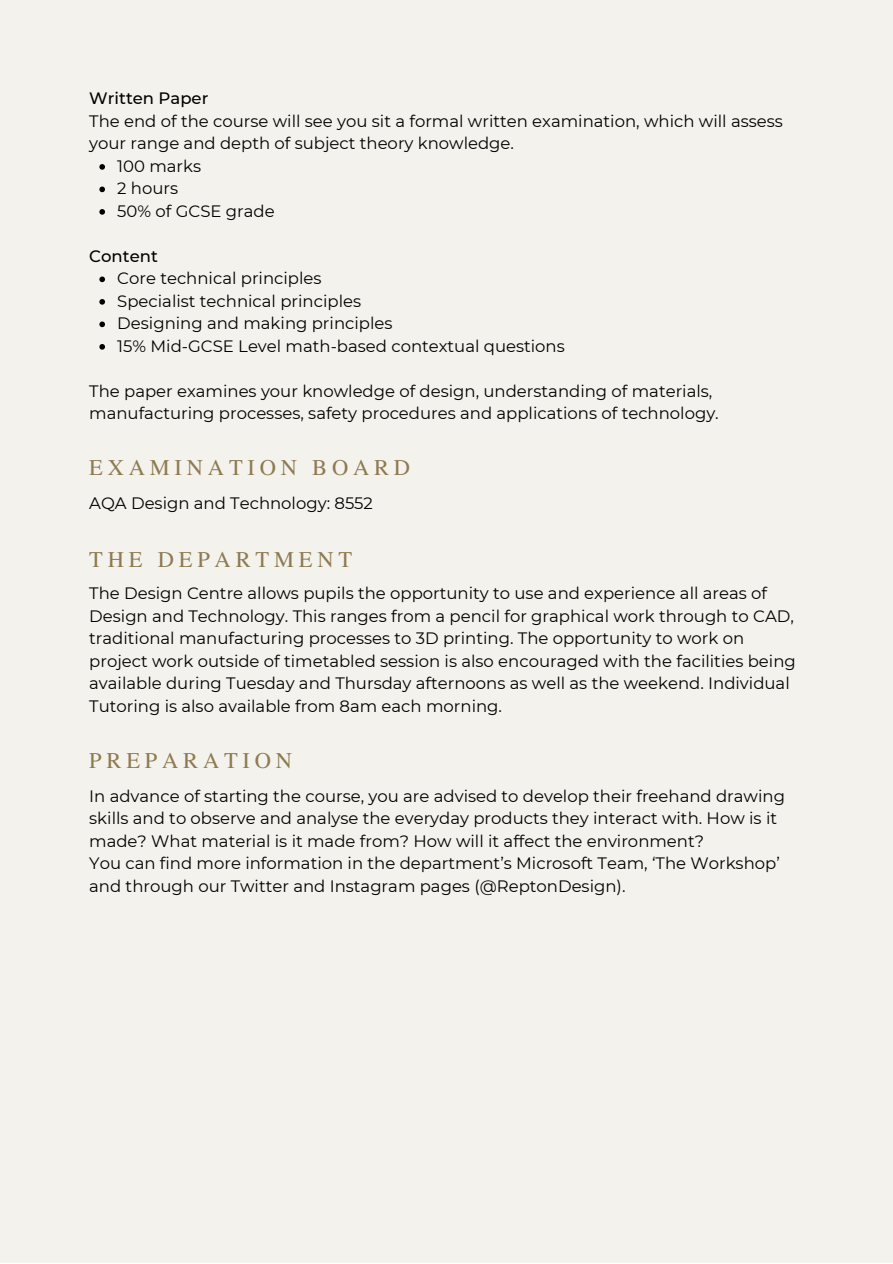
<style>
.page{position:relative;width:893px;height:1264px;background:#fff}
.page>*{position:absolute;margin:0;border:0;box-sizing:border-box;transform-origin:0 0}
.t1{font:22.5px "Te X Gyre Termes";letter-spacing:.215em;color:#8d7a50}
.t2{font:16.5px/22.5px "Montserrat";color:#000}
.t3{font:500 16.5px "Montserrat";color:#000}
</style>
<div class="page">
<div style="left:0;top:0;width:892px;height:1262px;background:#f4f2ed"></div>
<svg style="left:99px;top:164px;width:6px;height:6px"></svg>
<svg style="left:99px;top:186px;width:6px;height:6px"></svg>
<svg style="left:99px;top:209px;width:6px;height:6px"></svg>
<svg style="left:99px;top:276px;width:6px;height:6px"></svg>
<svg style="left:99px;top:299px;width:6px;height:6px"></svg>
<svg style="left:99px;top:321px;width:6px;height:6px"></svg>
<svg style="left:99px;top:344px;width:6px;height:5px"></svg>
<p class="t3" style="left:89px;top:87px;width:121px">Written Paper</p>
<p class="t2" style="left:89px;top:109px;width:695px">The end of the course will see you sit a formal written examination, which will assess your range and depth of subject theory knowledge.</p>
<p class="t2" style="left:117px;top:154px;width:159px">100 marks<br>2 hours<br>50% of GCSE grade</p>
<p class="t3" style="left:89px;top:244px;width:70px">Content</p>
<p class="t2" style="left:117px;top:267px;width:449px">Core technical principles<br>Specialist technical principles<br>Designing and making principles<br>15% Mid-GCSE Level math-based contextual questions</p>
<p class="t2" style="left:89px;top:379px;width:631px">The paper examines your knowledge of design, understanding of materials, manufacturing processes, safety procedures and applications of technology.</p>
<h1 class="t1" style="left:89px;top:451px;width:322px">EXAMINATION BOARD</h1>
<p class="t2" style="left:89px;top:491px;width:285px">AQA Design and Technology: 8552</p>
<h1 class="t1" style="left:89px;top:543px;width:264px">THE DEPARTMENT</h1>
<p class="t2" style="left:89px;top:581px;width:708px">The Design Centre allows pupils the opportunity to use and experience all areas of Design and Technology. This ranges from a pencil for graphical work through to CAD, traditional manufacturing processes to 3D printing. The opportunity to work on project work outside of timetabled session is also encouraged with the facilities being available during Tuesday and Thursday afternoons as well as the weekend. Individual Tutoring is also available from 8am each morning.</p>
<h1 class="t1" style="left:89px;top:744px;width:204px">PREPARATION</h1>
<p class="t2" style="left:89px;top:784px;width:697px">In advance of starting the course, you are advised to develop their freehand drawing skills and to observe and analyse the everyday products they interact with. How is it made? What material is it made from? How will it affect the environment?<br>You can find more information in the department’s Microsoft Team, ‘The Workshop’ and through our Twitter and Instagram pages (@ReptonDesign).</p>
</div>
